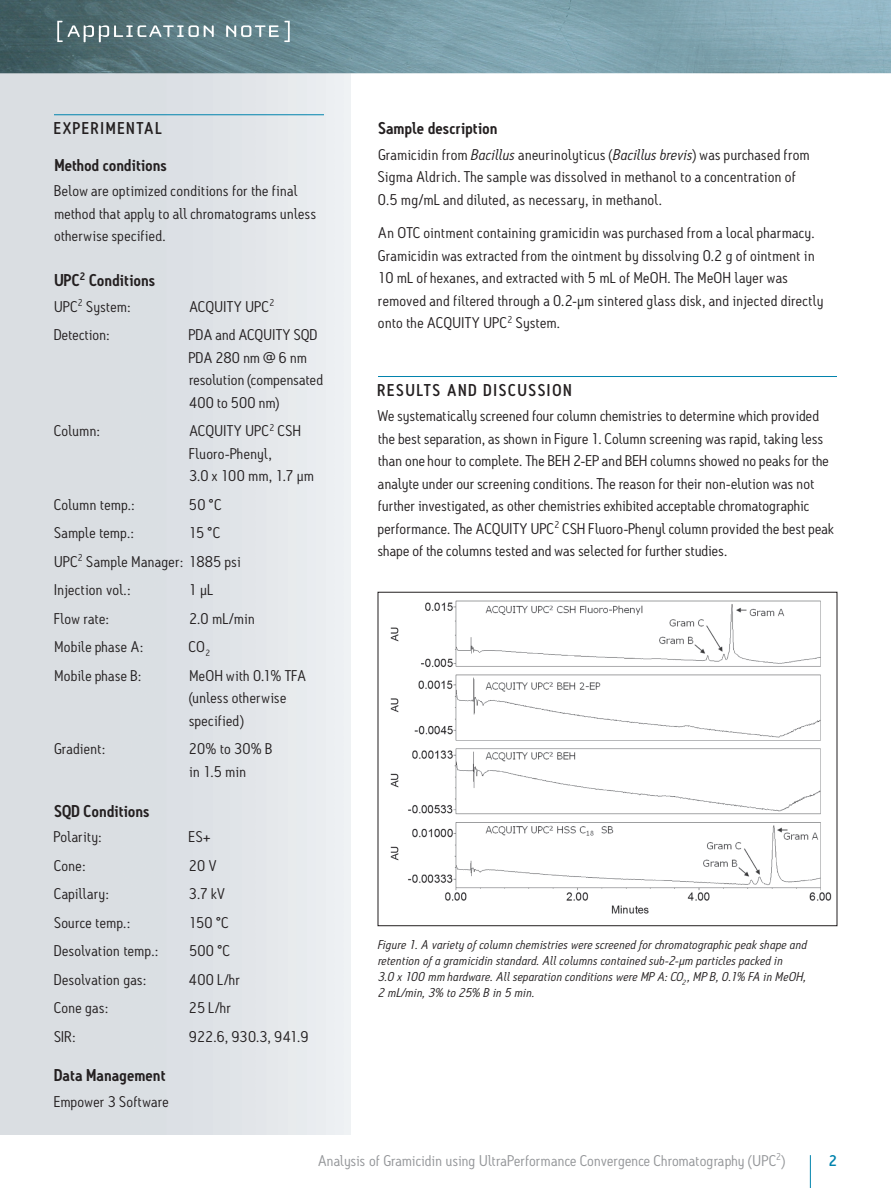
<style>
.page{position:relative;width:891px;height:1188px;background:#fff}
.page>*{position:absolute;margin:0;border:0;box-sizing:border-box;transform-origin:0 0}
.t1{font:600 16.5px "Antitled OT";letter-spacing:.01em;color:#231f20}
.t2{font:500 16.5px "Antitled OT";letter-spacing:.115em;color:#231f20}
.t3{font:15px/22.5px "Antitled OT";letter-spacing:.015em;color:#231f20;scale:1.05 1}
.t4{font:15px "Antitled OT";letter-spacing:.01em;color:#939598;scale:1.05 1}
.t5{font:15px "Antitled OT";letter-spacing:.04em;color:#231f20;scale:1.05 1}
.t6{font:500 15px "Antitled OT";color:#0083ad;scale:1.05 1}
.t7{font:italic 12.3px/15.8px "Antitled OT";letter-spacing:.02em;color:#231f20;scale:1.05 1}
.t8{font:9.6px "Antitled OT";color:#939598}
.s1{font-style:italic}
.s2{font-size:15px}
</style>
<div class="page">
<hr style="left:810px;top:1155px;width:1px;height:33px;background:#0083ad">
<img style="left:0;top:0;width:891px;height:73px">
<svg style="left:57px;top:21px;width:157px;height:21px;background:#738b8f"></svg>
<svg style="left:226px;top:21px;width:64px;height:21px"></svg>
<hr style="left:54px;top:114px;width:270px;height:1px;background:#0083ad">
<hr style="left:378px;top:376px;width:459px;height:1px;background:#0083ad">
<img style="left:390px;top:600px;width:442px;height:314px">
<div style="left:378px;top:592px;width:459px;height:334px;border:1px solid #231f20"></div>
<p class="t2" style="left:54px;top:118px;width:109px">EXPERIMENTAL</p>
<p class="t1" style="left:54px;top:155px;width:114px">Method conditions</p>
<p class="t3" style="left:54px;top:180px;width:251px">Below are optimized conditions for the final method that apply to all chromatograms unless otherwise specified.</p>
<p class="t1" style="left:54px;top:270px;width:103px">UPC<sup>2</sup> Conditions</p>
<p class="t3" style="left:54px;top:295px;width:75px">UPC<sup>2</sup> System:</p>
<p class="t5" style="left:189px;top:297px;width:83px">ACQUITY UPC<sup>2</sup></p>
<p class="t3" style="left:54px;top:324px;width:54px">Detection:</p>
<p class="t3" style="left:189px;top:324px;width:129px">PDA and ACQUITY SQD<br>PDA 280 nm @ 6 nm resolution (compensated<br>400 to 500 nm)</p>
<p class="t3" style="left:54px;top:420px;width:45px">Column:</p>
<p class="t3" style="left:189px;top:420px;width:121px">ACQUITY UPC<sup>2</sup> CSH<br>Fluoro-Phenyl,<br>3.0 x 100 mm, 1.7 µm</p>
<p class="t3" style="left:54px;top:493px;width:78px">Column temp.:</p>
<p class="t3" style="left:189px;top:493px;width:32px">50 °C</p>
<p class="t3" style="left:54px;top:522px;width:78px">Sample temp.:</p>
<p class="t3" style="left:54px;top:519px;width:179px;line-height:28.5px;text-indent:135px">15 °C<br>UPC<sup>2</sup> Sample Manager: 1885 psi<br>Injection vol.:</p>
<p class="t3" style="left:189px;top:579px;width:24px">1 µL</p>
<p class="t3" style="left:54px;top:607px;width:54px">Flow rate:</p>
<p class="t3" style="left:189px;top:607px;width:64px">2.0 mL/min</p>
<p class="t3" style="left:54px;top:636px;width:87px">Mobile phase A:</p>
<p class="t3" style="left:189px;top:636px;width:22px">CO<sub>2</sub></p>
<p class="t3" style="left:54px;top:664px;width:85px">Mobile phase B:</p>
<p class="t3" style="left:189px;top:664px;width:113px">MeOH with 0.1% TFA (unless otherwise specified)</p>
<p class="t3" style="left:54px;top:738px;width:50px">Gradient:</p>
<p class="t3" style="left:189px;top:738px;width:81px">20% to 30% B in 1.5 min</p>
<p class="t1" style="left:54px;top:801px;width:97px">SQD Conditions</p>
<p class="t3" style="left:54px;top:825px;width:47px">Polarity:</p>
<p class="t3" style="left:189px;top:825px;width:22px">ES+</p>
<p class="t3" style="left:54px;top:854px;width:32px">Cone:</p>
<p class="t3" style="left:189px;top:854px;width:27px">20 V</p>
<p class="t3" style="left:54px;top:882px;width:54px">Capillary:</p>
<p class="t3" style="left:189px;top:882px;width:35px">3.7 kV</p>
<p class="t3" style="left:54px;top:911px;width:74px">Source temp.:</p>
<p class="t3" style="left:189px;top:911px;width:39px">150 °C</p>
<p class="t3" style="left:54px;top:939px;width:101px">Desolvation temp.:</p>
<p class="t3" style="left:189px;top:939px;width:40px">500 °C</p>
<p class="t3" style="left:54px;top:968px;width:89px">Desolvation gas:</p>
<p class="t3" style="left:189px;top:968px;width:50px">400 L/hr</p>
<p class="t3" style="left:54px;top:996px;width:53px">Cone gas:</p>
<p class="t3" style="left:189px;top:996px;width:42px">25 L/hr</p>
<p class="t3" style="left:54px;top:1025px;width:22px">SIR:</p>
<p class="t3" style="left:189px;top:1025px;width:115px">922.6, 930.3, 941.9</p>
<p class="t1" style="left:54px;top:1065px;width:113px">Data Management</p>
<p class="t3" style="left:54px;top:1090px;width:111px">Empower 3 Software</p>
<p class="t1" style="left:378px;top:118px;width:121px">Sample description</p>
<p class="t3" style="left:378px;top:143px;width:413px">Gramicidin from <span class="s1">Bacillus</span> aneurinolyticus (<span class="s1">Bacillus brevis</span>) was purchased from<br>Sigma Aldrich. The sample was dissolved in methanol to a concentration of<br>0.5 mg/mL and diluted, as necessary, in methanol.</p>
<p class="t3" style="left:378px;top:222px;width:426px">An OTC ointment containing gramicidin was purchased from a local pharmacy.<br>Gramicidin was extracted from the ointment by dissolving 0.2 g of ointment in 10 mL of hexanes, and extracted with 5 mL of MeOH. The MeOH layer was removed and filtered through a 0.2-µm sintered glass disk, and injected directly onto the ACQUITY UPC<sup>2</sup> System.</p>
<p class="t2" style="left:378px;top:380px;width:195px">RESULTS AND DISCUSSION</p>
<p class="t3" style="left:378px;top:405px;width:436px">We systematically screened four column chemistries to determine which provided the best separation, as shown in Figure 1. Column screening was rapid, taking less than one hour to complete. The BEH 2-EP and BEH columns showed no peaks for the analyte under our screening conditions. The reason for their non-elution was not further investigated, as other chemistries exhibited acceptable chromatographic performance. The ACQUITY UPC<sup>2</sup> CSH Fluoro-Phenyl column provided the best peak shape of the columns tested and was selected for further studies.</p>
<p class="t7" style="left:378px;top:937px;width:410px">Figure 1. A variety of column chemistries were screened for chromatographic peak shape and retention of a gramicidin standard. All columns contained sub-2-µm particles packed in<br>3.0 x 100 mm hardware. All separation conditions were MP A: CO<sub>2</sub> , MP B, 0.1% FA in MeOH, 2 mL/min, 3% to 25% B in 5 min.</p>
<p class="t8" style="left:776px;top:1151px;width:10px">2<span class="s2">)</span></p>
<p class="t4" style="left:318px;top:1151px;width:438px">Analysis of Gramicidin using UltraPerformance Convergence Chromatography (UPC</p>
<p class="t6" style="left:829px;top:1151px;width:10px">2</p>
</div>
